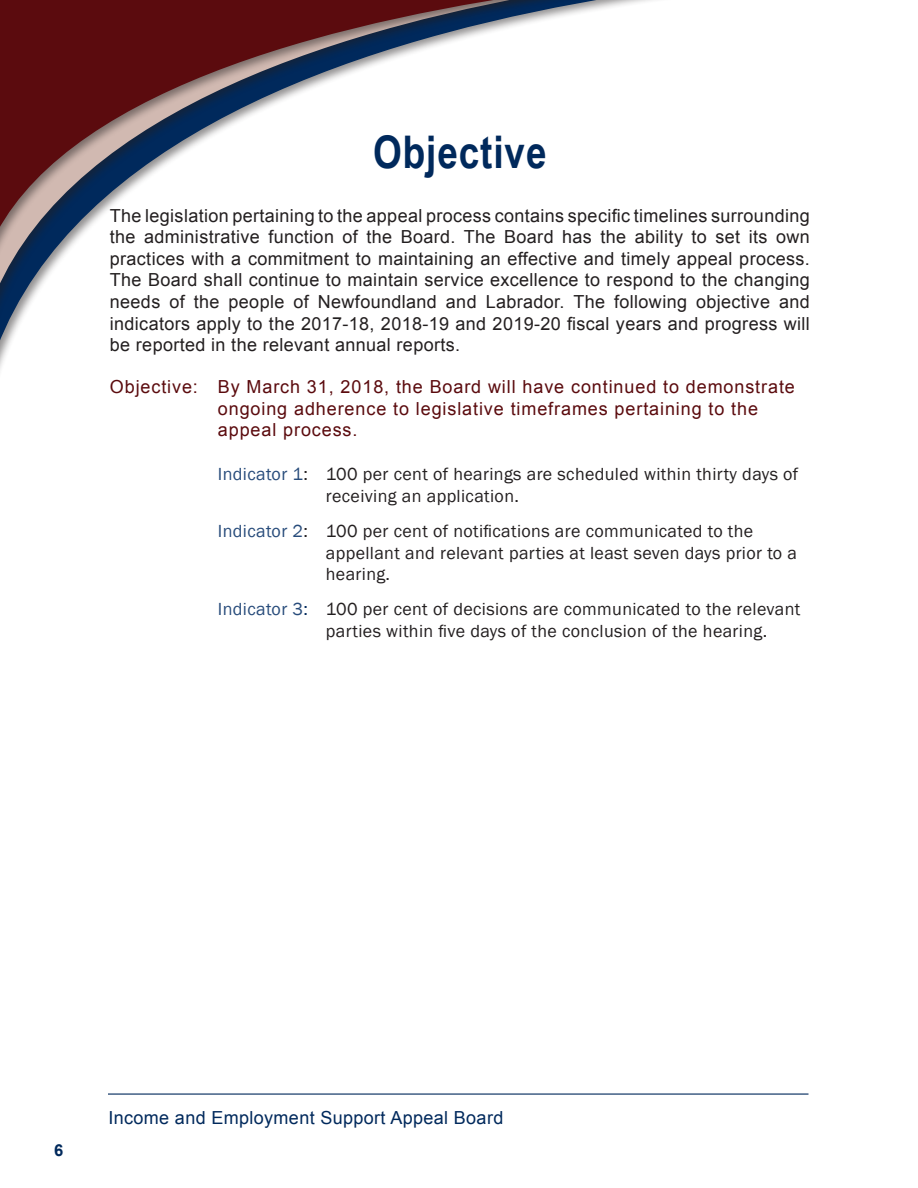
<style>
.page{position:relative;width:918px;height:1188px;background:#fff}
.page>*{position:absolute;margin:0;border:0;box-sizing:border-box;transform-origin:0 0}
.Section{font:700 45px "Arial Narrow";letter-spacing:.02em;color:#00295c}
.t1{font:18px/21.6px "Arial";letter-spacing:.02em;color:#231f20;text-align:justify}
.indicators{font:18px/21.6px "Franklin Gothic";letter-spacing:.02em;color:#231f20}
.Objectives{font:18px/21.6px "Arial";letter-spacing:.05em;color:#5b0b0e}
.t2{font:18px "Arial";letter-spacing:.02em;color:#00295c}
.t3{font:700 16.5px "Arial";color:#00295c}
.s1{color:#284c7b}
.s2{color:#00295c}
</style>
<div class="page">
<svg style="left:0;top:0;width:652px;height:325px"></svg>
<hr style="left:108px;top:1094px;width:700px;height:1px;background:#00295c">
<p class="Section" style="left:373px;top:118px;width:175px">Objective</p>
<p class="t1" style="left:110px;top:205px;width:701px">The legislation pertaining to the appeal process contains specific timelines surrounding the administrative function of the Board. The Board has the ability to set its own practices with a commitment to maintaining an effective and timely appeal process.<br>The Board shall continue to maintain service excellence to respond to the changing needs of the people of Newfoundland and Labrador. The following objective and indicators apply to the 2017-18, 2018-19 and 2019-20 fiscal years and progress will be reported in the relevant annual reports.</p>
<p class="Objectives" style="left:218px;top:376px;width:579px;text-indent:-108px">Objective: By March 31, 2018, the Board will have continued to demonstrate ongoing adherence to legislative timeframes pertaining to the appeal process.</p>
<p class="indicators" style="left:326px;top:464px;width:474px;text-indent:-108px"><span class="s1">Indicator 1</span>: 100 per cent of hearings are scheduled within thirty days of receiving an application.</p>
<p class="indicators" style="left:326px;top:521px;width:473px;text-indent:-108px"><span class="s1">Indicator 2</span>: 100 per cent of notifications are communicated to the appellant and relevant parties at least seven days prior to a hearing.</p>
<p class="indicators" style="left:326px;top:599px;width:476px;text-indent:-108px"><span class="s1">Indicator 3</span><span class="s2">:</span> 100 per cent of decisions are communicated to the relevant parties within five days of the conclusion of the hearing.</p>
<p class="t3" style="left:54px;top:1139px;width:11px">6</p>
<p class="t2" style="left:108px;top:1106px;width:396px">Income and Employment Support Appeal Board</p>
</div>
